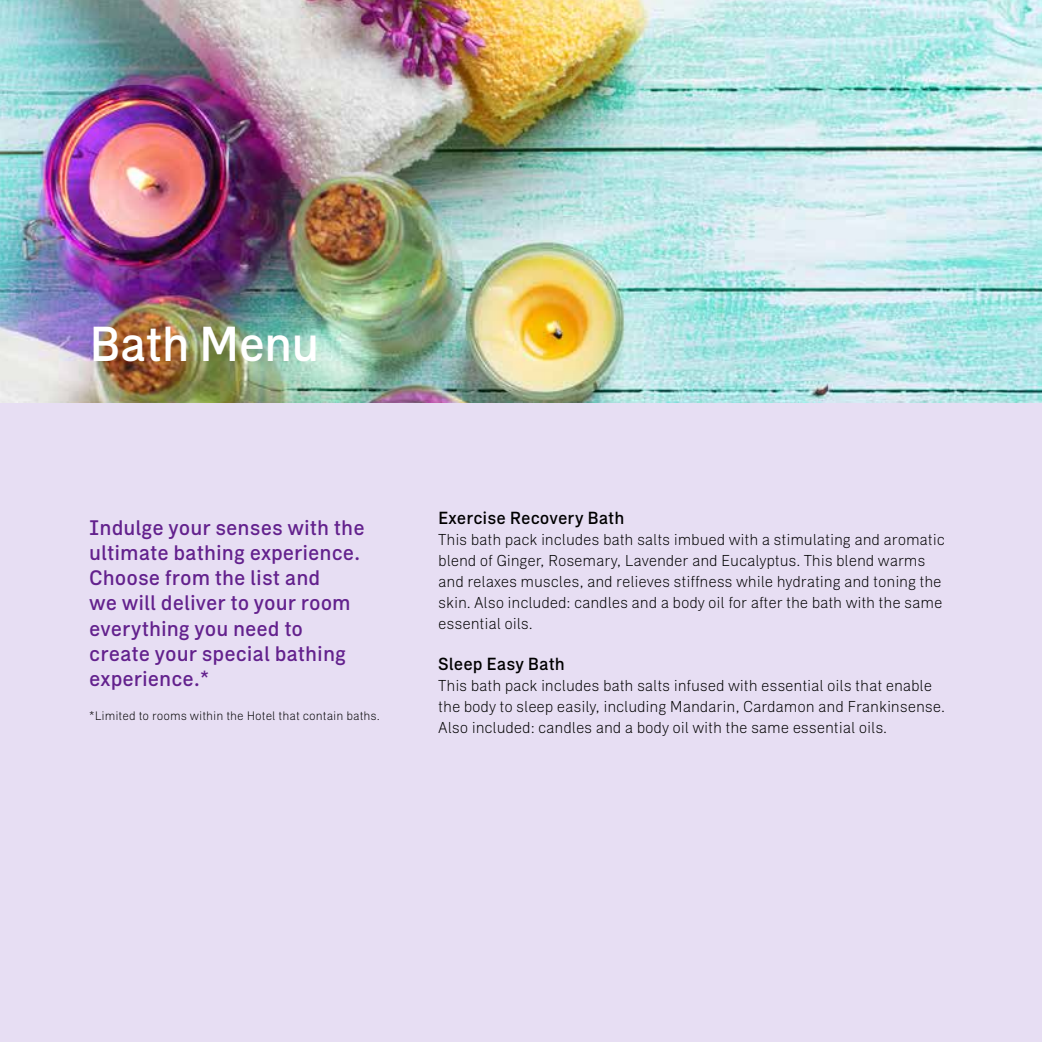
<style>
.page{position:relative;width:1042px;height:1042px;background:#fff}
.page>*{position:absolute;margin:0;border:0;box-sizing:border-box;transform-origin:0 0}
.t1{font:500 49px "Zimmer";letter-spacing:-.02em;color:#fff}
.t2{font:500 21px/25.2px "Zimmer";color:#63218d}
.t3{font:500 17.5px "Zimmer";color:#000}
.t4{font:300 15.75px/21px "Zimmer";letter-spacing:-.01em;color:#000}
.t5{font:300 12.25px "Zimmer";color:#000}
</style>
<div class="page">
<div style="left:0;top:384px;width:1042px;height:658px;background:#e7def3"></div>
<img style="left:0;top:0;width:1042px;height:403px">
<h1 class="t1" style="left:89px;top:314px;width:232px">Bath Menu</h1>
<h2 class="t2" style="left:89px;top:514px;width:277px">Indulge your senses with the ultimate bathing experience.<br>Choose from the list and<br>we will deliver to your room everything you need to create your special bathing experience.*</h2>
<p class="t5" style="left:89px;top:709px;width:292px">*Limited to rooms within the Hotel that contain baths.</p>
<p class="t3" style="left:438px;top:507px;width:188px">Exercise Recovery Bath</p>
<p class="t4" style="left:438px;top:529px;width:508px">This bath pack includes bath salts imbued with a stimulating and aromatic blend of Ginger, Rosemary, Lavender and Eucalyptus. This blend warms and relaxes muscles, and relieves stiffness while hydrating and toning the skin. Also included: candles and a body oil for after the bath with the same essential oils.</p>
<p class="t3" style="left:438px;top:653px;width:128px">Sleep Easy Bath</p>
<p class="t4" style="left:438px;top:675px;width:508px">This bath pack includes bath salts infused with essential oils that enable the body to sleep easily, including Mandarin, Cardamon and Frankinsense.<br>Also included: candles and a body oil with the same essential oils.</p>
</div>
